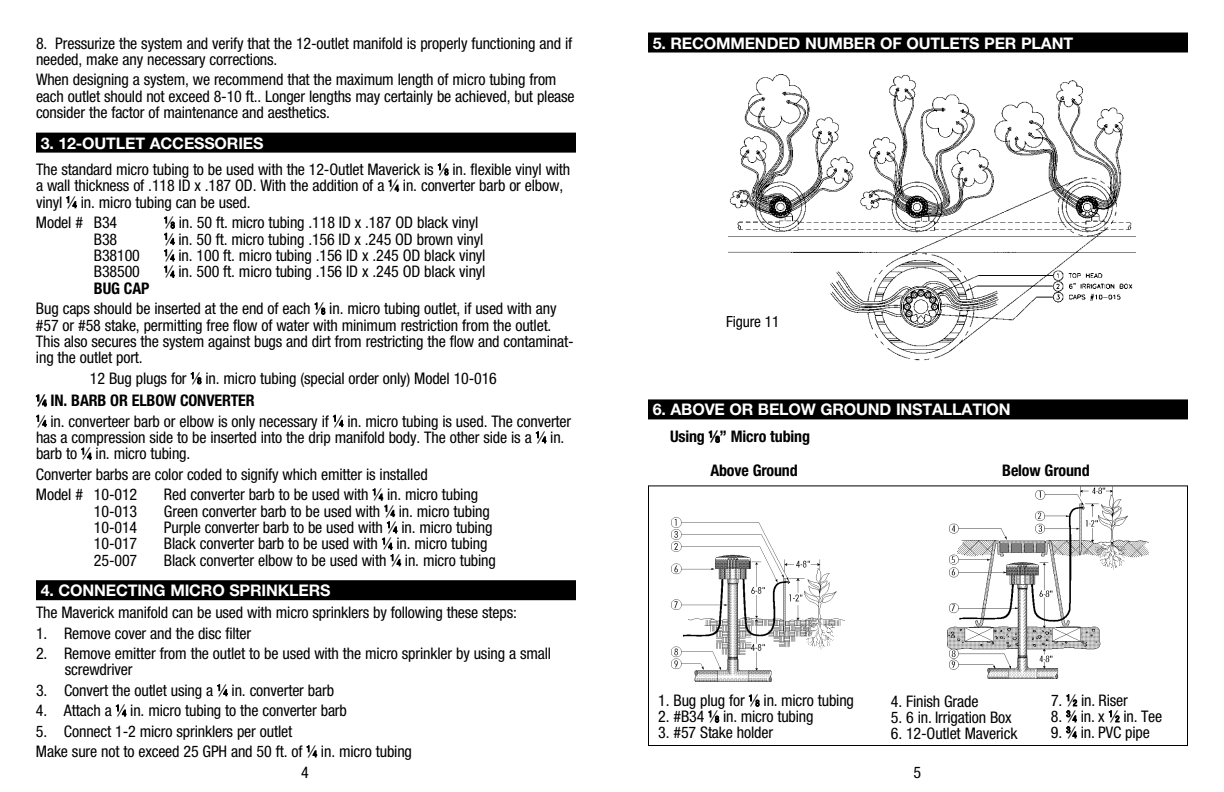
<style>
.page{position:relative;width:1224px;height:792px;background:#fff}
.page>*{position:absolute;margin:0;border:0;box-sizing:border-box;transform-origin:0 0}
.t1{font:condensed 16px/16.4px "Helvetica Neue";letter-spacing:-.01em;color:#000}
.t2{font:700 16px "Helvetica Neue";letter-spacing:-.01em;color:#fff}
.t3{font:700 condensed 16px/34px "Helvetica Neue";letter-spacing:-.01em;color:#000}
.t4{font:condensed 15.4px "Helvetica Neue";letter-spacing:-.01em;color:#000}
.s1{font-weight:700;font-stretch:normal;color:#fff}
.s2{font-size:8.8px}
.s3{font-weight:700}
.s4{font-weight:700;font-size:8.8px}
</style>
<div class="page">
<div style="left:36px;top:133px;width:540px;height:20px;background:#000"></div>
<div style="left:36px;top:580px;width:540px;height:20px;background:#000"></div>
<svg style="left:438px;top:163px;width:10px;height:12px"></svg>
<svg style="left:389px;top:180px;width:10px;height:12px"></svg>
<svg style="left:67px;top:196px;width:10px;height:12px"></svg>
<svg style="left:164px;top:217px;width:11px;height:61px"></svg>
<svg style="left:315px;top:303px;width:10px;height:12px"></svg>
<svg style="left:191px;top:372px;width:10px;height:12px"></svg>
<svg style="left:36px;top:395px;width:11px;height:11px"></svg>
<svg style="left:36px;top:415px;width:10px;height:12px"></svg>
<svg style="left:333px;top:415px;width:10px;height:12px"></svg>
<svg style="left:536px;top:431px;width:10px;height:12px"></svg>
<svg style="left:81px;top:448px;width:11px;height:12px"></svg>
<svg style="left:373px;top:489px;width:28px;height:77px"></svg>
<svg style="left:217px;top:684px;width:11px;height:12px"></svg>
<svg style="left:116px;top:705px;width:10px;height:11px"></svg>
<svg style="left:307px;top:745px;width:10px;height:12px"></svg>
<div style="left:648px;top:33px;width:540px;height:20px;background:#000"></div>
<img style="left:729px;top:75px;width:406px;height:286px">
<img style="left:671px;top:517px;width:173px;height:165px">
<div style="left:648px;top:485px;width:540px;height:261px;border:1px solid #000"></div>
<img style="left:948px;top:486px;width:200px;height:192px">
<div style="left:648px;top:399px;width:540px;height:20px;background:#000"></div>
<svg style="left:749px;top:695px;width:10px;height:12px"></svg>
<svg style="left:709px;top:711px;width:10px;height:12px"></svg>
<svg style="left:1109px;top:710px;width:10px;height:12px"></svg>
<svg style="left:1066px;top:694px;width:11px;height:44px"></svg>
<svg style="left:709px;top:431px;width:11px;height:12px"></svg>
<p class="t1" style="left:36px;top:35px;width:538px">8. Pressurize the system and verify that the 12-outlet manifold is properly functioning and if needed, make any necessary corrections.</p>
<p class="t1" style="left:36px;top:71px;width:540px">When designing a system, we recommend that the maximum length of micro tubing from each outlet should not exceed 8-10 ft.. Longer lengths may certainly be achieved, but please consider the factor of maintenance and aesthetics.</p>
<p class="t2" style="left:41px;top:133px;width:155px">3. 12-OUTLET ACCESS</p>
<p class="t1" style="left:36px;top:130px;width:536px;line-height:26.4px;text-indent:179px"><span class="s1">ORIES<br></span>The standard micro tubing to be used with the 12-Outlet Maverick is <sup>1</sup>⁄<span class="s2">8</span> in. flexible vinyl with</p>
<p class="t1" style="left:36px;top:177px;width:529px">a wall thickness of .118 ID x .187 OD. With the addition of a <sup>1</sup>⁄<span class="s2">4</span> in. converter barb or elbow, vinyl <sup>1</sup>⁄<span class="s2">4</span> in. micro tubing can be used.</p>
<p class="t1" style="left:36px;top:214px;width:83px">Model # B34</p>
<p class="t1" style="left:164px;top:214px;width:316px"><sup>1</sup>⁄<span class="s2">8</span> in. 50 ft. micro tubing .118 ID x .187 OD black vinyl</p>
<p class="t1" style="left:94px;top:231px;width:25px">B38</p>
<p class="t1" style="left:164px;top:231px;width:321px"><sup>1</sup>⁄<span class="s2">4</span> in. 50 ft. micro tubing .156 ID x .245 OD brown vinyl</p>
<p class="t1" style="left:94px;top:247px;width:47px">B38100</p>
<p class="t1" style="left:164px;top:247px;width:323px"><sup>1</sup>⁄<span class="s2">4</span> in. 100 ft. micro tubing .156 ID x .245 OD black vinyl</p>
<p class="t1" style="left:94px;top:263px;width:47px">B38500</p>
<p class="t1" style="left:164px;top:263px;width:323px"><sup>1</sup>⁄<span class="s2">4</span> in. 500 ft. micro tubing .156 ID x .245 OD black vinyl</p>
<p class="t1" style="left:36px;top:278px;width:522px;line-height:20.4px;text-indent:58px"><span class="s3">bug cap<br></span>Bug caps should be inserted at the end of each <sup>1</sup>⁄<span class="s2">8</span> in. micro tubing outlet, if used with any</p>
<p class="t1" style="left:36px;top:317px;width:539px">#57 or #58 stake, permitting free flow of water with minimum restriction from the outlet.<br>This also secures the system against bugs and dirt from restricting the flow and contaminat&shy;ing the outlet port.</p>
<p class="t1" style="left:36px;top:367px;width:462px;line-height:22.4px;text-indent:54px">12 Bug plugs for <sup>1</sup>⁄<span class="s2">8</span> in. micro tubing (special order only) Model 10-016<br><sup>1</sup><span class="s3">⁄</span><span class="s4">4</span> <span class="s3">in. barb or elbow converter</span></p>
<p class="t1" style="left:36px;top:413px;width:537px"><sup>1</sup>⁄<span class="s2">4</span> in. converteer barb or elbow is only necessary if <sup>1</sup>⁄<span class="s2">4</span> in. micro tubing is used. The converter has a compression side to be inserted into the drip manifold body. The other side is a <sup>1</sup>⁄<span class="s2">4</span> in. barb to <sup>1</sup>⁄<span class="s2">4</span> in. micro tubing.</p>
<p class="t1" style="left:36px;top:464px;width:393px;line-height:20.4px">Converter barbs are color coded to signify which emitter is installed<br>Model # 10-012</p>
<p class="t1" style="left:164px;top:486px;width:316px">Red converter barb to be used with <sup>1</sup>⁄<span class="s2">4</span> in. micro tubing</p>
<p class="t1" style="left:94px;top:503px;width:45px">10-013</p>
<p class="t1" style="left:164px;top:503px;width:327px">Green converter barb to be used with <sup>1</sup>⁄<span class="s2">4</span> in. micro tubing</p>
<p class="t1" style="left:94px;top:519px;width:45px">10-014</p>
<p class="t1" style="left:164px;top:519px;width:330px">Purple converter barb to be used with <sup>1</sup>⁄<span class="s2">4</span> in. micro tubing</p>
<p class="t1" style="left:94px;top:535px;width:45px">10-017</p>
<p class="t1" style="left:164px;top:535px;width:325px">Black converter barb to be used with <sup>1</sup>⁄<span class="s2">4</span> in. micro tubing</p>
<p class="t1" style="left:94px;top:552px;width:45px">25-007</p>
<p class="t1" style="left:164px;top:552px;width:333px">Black converter elbow to be used with <sup>1</sup>⁄<span class="s2">4</span> in. micro tubing</p>
<p class="t2" style="left:41px;top:581px;width:248px">4. CONNECTING MICRO SPRINKLE</p>
<p class="t2" style="left:309px;top:581px;width:23px">RS</p>
<p class="t1" style="left:36px;top:604px;width:482px">The Maverick manifold can be used with micro sprinklers by following these steps:</p>
<p class="t1" style="left:36px;top:625px;width:217px">1. Remove cover and the disc filter</p>
<p class="t1" style="left:65px;top:645px;width:488px;text-indent:-29px">2. Remove emitter from the outlet to be used with the micro sprinkler by using a small screwdriver</p>
<p class="t1" style="left:36px;top:682px;width:300px">3. Convert the outlet using a <sup>1</sup>⁄<span class="s2">4</span> in. converter barb</p>
<p class="t1" style="left:36px;top:702px;width:312px">4. Attach a <sup>1</sup>⁄<span class="s2">4</span> in. micro tubing to the converter barb</p>
<p class="t1" style="left:36px;top:723px;width:258px">5. Connect 1-2 micro sprinklers per outlet</p>
<p class="t1" style="left:36px;top:743px;width:378px">Make sure not to exceed 25 GPH and 50 ft. of <sup>1</sup>⁄<span class="s2">4</span> in. micro tubing</p>
<p class="t1" style="left:301px;top:764px;width:9px">4</p>
<p class="t2" style="left:653px;top:33px;width:77px">5. RECOMME</p>
<p class="t2" style="left:755px;top:33px;width:320px">NDED NUMBER OF OUTLETS PER PLANT</p>
<p class="t4" style="left:726px;top:312px;width:55px">Figure 11</p>
<p class="t2" style="left:653px;top:400px;width:291px">6. ABOVE OR BELOW GROUND INSTALLA</p>
<p class="t2" style="left:972px;top:400px;width:40px">TION</p>
<p class="t3" style="left:648px;top:420px;width:164px">Using <sup>1</sup>⁄<span class="s2">8</span>” Micro tubing<br>A</p>
<p class="t3" style="left:719px;top:454px;width:80px">bove Ground</p>
<p class="t3" style="left:1002px;top:454px;width:89px">Below Ground</p>
<p class="t1" style="left:658px;top:692px;width:197px">1. Bug plug for <sup>1</sup>⁄<span class="s2">8</span> in. micro tubing</p>
<p class="t1" style="left:658px;top:708px;width:157px">2. #B34 <sup>1</sup>⁄<span class="s2">8</span> in. micro tubing</p>
<p class="t1" style="left:658px;top:724px;width:116px">3. #57 Stake holder</p>
<p class="t1" style="left:891px;top:693px;width:89px">4. Finish Grade</p>
<p class="t1" style="left:891px;top:709px;width:122px">5. 6 in. Irrigation Box</p>
<p class="t1" style="left:891px;top:725px;width:128px">6. 12-Outlet Maverick</p>
<p class="t1" style="left:913px;top:764px;width:9px">5</p>
<p class="t1" style="left:1051px;top:692px;width:78px">7. <sup>1</sup>⁄<span class="s2">2</span> in. Riser</p>
<p class="t1" style="left:1051px;top:708px;width:113px">8. <sup>3</sup>⁄<span class="s2">4</span> in. x <sup>1</sup>⁄<span class="s2">2</span> in. Tee</p>
<p class="t1" style="left:1051px;top:724px;width:100px">9. <sup>3</sup>⁄<span class="s2">4</span> in. PVC pipe</p>
</div>
